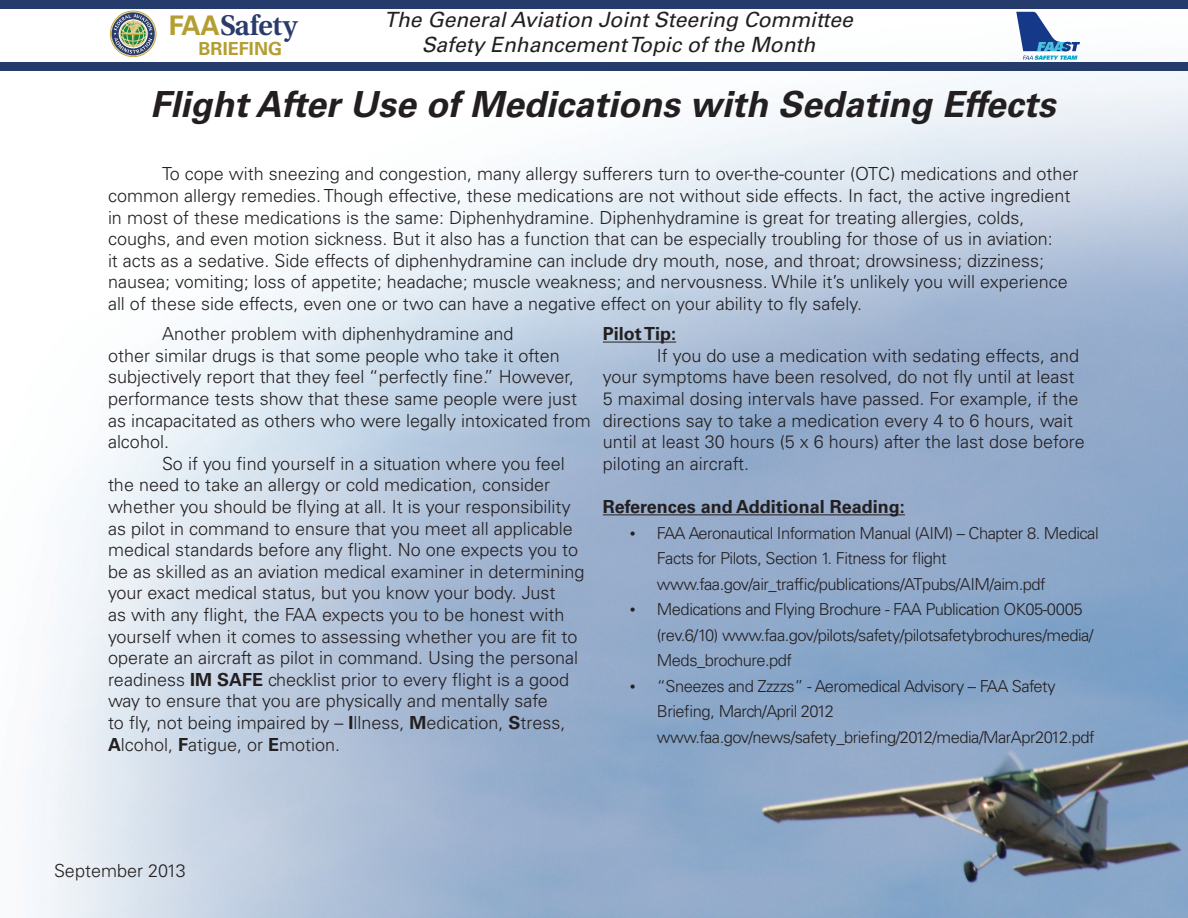
<style>
.page{position:relative;width:1188px;height:918px;background:#fff}
.page>*{position:absolute;margin:0;border:0;box-sizing:border-box;transform-origin:0 0}
.t1{font:italic 700 36px "Univers";color:#231f20}
.t2{font:600 30px "Utopia Std";letter-spacing:-.025em;color:#2b3c6b}
.t3{font:italic 21px/25.2px "Univers LT Std";color:#231f20;text-align:center}
.t4{font:300 18px/21.6px "Univers LT Std";color:#231f20}
.t5{font:700 18px "Univers LT Std";color:#231f20}
.t6{font:700 18px "Univers LT Std";color:#b49e32}
.t7{font:300 16.5px/25.5px "Univers LT Std";letter-spacing:-.03em;color:#231f20}
.s1{font-family:"Univers LT Std";font-weight:700;font-size:27px;color:#b49e32}
.s2{font-weight:700}
.s3{font-family:"Times New Roman";font-weight:400}
</style>
<div class="page">
<img style="left:23px;top:10px;width:1165px;height:908px">
<hr style="left:603px;top:342px;width:73px;height:1px;background:#231f20">
<hr style="left:603px;top:514px;width:302px;height:1px;background:#231f20">
<div style="left:0;top:0;width:1188px;height:9px;background:#253b6c"></div>
<div style="left:0;top:62px;width:1188px;height:9px;background:#253b6c"></div>
<div style="left:111px;top:11px;width:45px;height:45px;border:1px solid #e2cf91;border-radius:50%"></div>
<svg style="left:112px;top:12px;width:43px;height:43px"></svg>
<svg style="left:114px;top:14px;width:39px;height:40px;background:#87978b"></svg>
<svg style="left:1016px;top:12px;width:64px;height:48px"></svg>
<h2 class="t2" style="left:169px;top:9px;width:130px"><span class="s1">FAA</span>Safety</h2>
<p class="t6" style="left:198px;top:38px;width:22px">Briefi</p>
<p class="t6" style="left:254px;top:38px;width:30px">ng</p>
<p class="t3" style="left:384px;top:7px;width:470px">The General Aviation Joint Steering Committee<br>Safety Enhancement Topic of the Month</p>
<h1 class="t1" style="left:150px;top:83px;width:907px">Flight After Use of Medications with Sedating Effects</h1>
<p class="t4" style="left:108px;top:163px;width:972px;text-indent:54px">To cope with sneezing and congestion, many allergy sufferers turn to over-the-counter (OTC) medications and other common allergy remedies. Though effective, these medications are not without side effects. In fact, the active ingredient in most of these medications is the same: Diphenhydramine. Diphenhydramine is great for treating allergies, colds, coughs, and even motion sickness. But it also has a function that can be especially troubling for those of us in aviation:<br>it acts as a sedative. Side effects of diphenhydramine can include dry mouth, nose, and throat; drowsiness; dizziness; nausea; vomiting; loss of appetite; headache; muscle weakness; and nervousness. While it’s unlikely you will experience all of these side effects, even one or two can have a negative effect on your ability to fly safely.</p>
<p class="t4" style="left:108px;top:323px;width:484px;text-indent:54px">Another problem with diphenhydramine and<br>other similar drugs is that some people who take it often subjectively report that they feel “perfectly fine.” However, performance tests show that these same people were just as incapacitated as others who were legally intoxicated from alcohol.</p>
<p class="t4" style="left:108px;top:453px;width:478px;text-indent:54px">So if you find yourself in a situation where you feel the need to take an allergy or cold medication, consider whether you should be flying at all. It is your responsibility as pilot in command to ensure that you meet all applicable medical standards before any flight. No one expects you to be as skilled as an aviation medical examiner in determining your exact medical status, but you know your body. Just<br>as with any flight, the FAA expects you to be honest with yourself when it comes to assessing whether you are fit to operate an aircraft as pilot in command. Using the personal readiness <span class="s2">IM SAFE</span> checklist prior to every flight is a good way to ensure that you are physically and mentally safe<br>to fly, not being impaired by – <span class="s2">I</span>llness, <span class="s2">M</span>edication, <span class="s2">S</span>tress, <span class="s2">A</span>lcohol, <span class="s2">F</span>atigue, or <span class="s2">E</span>motion.</p>
<p class="t5" style="left:603px;top:323px;width:75px">Pilot Tip:</p>
<p class="t4" style="left:603px;top:345px;width:483px;text-indent:54px">If you do use a medication with sedating effects, and your symptoms have been resolved, do not fly until at least 5 maximal dosing intervals have passed. For example, if the directions say to take a medication every 4 to 6 hours, wait until at least 30 hours (5 x 6 hours) after the last dose before piloting an aircraft.</p>
<p class="t5" style="left:603px;top:496px;width:304px">References and Additional Reading:</p>
<p class="t7" style="left:657px;top:520px;width:443px;text-indent:-27px"><span class="s3">•</span> FAA Aeronautical Information Manual (AIM) – Chapter 8. Medical<br>Facts for Pilots, Section 1. Fitness for flight www.faa.gov/air_traffic/publications/ATpubs/AIM/aim.pdf</p>
<p class="t7" style="left:657px;top:596px;width:438px;text-indent:-27px"><span class="s3">•</span> Medications and Flying Brochure - FAA Publication OK05-0005 (rev.6/10) www.faa.gov/pilots/safety/pilotsafetybrochures/media/<br>Meds_brochure.pdf</p>
<p class="t7" style="left:657px;top:673px;width:439px;text-indent:-27px"><span class="s3">•</span> “Sneezes and Zzzzs” - Aeromedical Advisory – FAA Safety<br>Briefing, March/April 2012 www.faa.gov/news/safety_briefing/2012/media/MarApr2012.pdf</p>
<p class="t4" style="left:54px;top:860px;width:133px">September 2013</p>
</div>
